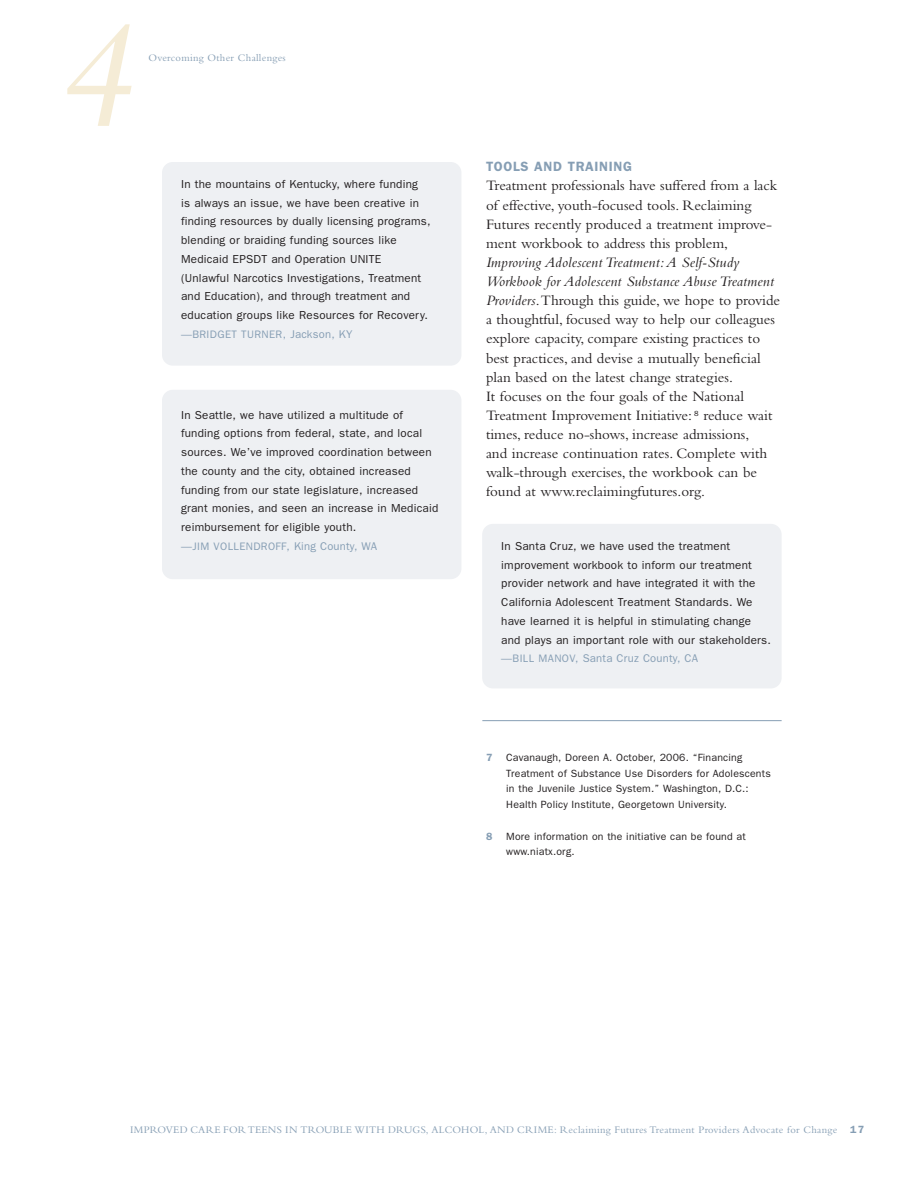
<style>
.page{position:relative;width:918px;height:1188px;background:#fff}
.page>*{position:absolute;margin:0;border:0;box-sizing:border-box;transform-origin:0 0}
.t1{font:italic 156px "Bembo";color:#f5ecd6}
.t2{font:15px/19.2px "Bembo";color:#231f20}
.t3{font:600 13.5px "Franklin Gothic";letter-spacing:.05em;color:#869eb4}
.t4{font:11.7px/18.8px "Franklin Gothic";letter-spacing:.02em;color:#231f20}
.t5{font:11.25px "Franklin Gothic";letter-spacing:.02em;color:#869eb4}
.t6{font:10.8px "Franklin Gothic";letter-spacing:.035em;color:#869eb4}
.t7{font:10.5px/15.8px "Franklin Gothic";letter-spacing:.02em;color:#231f20}
.t8{font:10.5px "Bembo";letter-spacing:.03em;color:#869eb4}
.t9{font:600 10.5px "Franklin Gothic";color:#869eb4}
.s1{font-style:italic}
.s2{font-size:11.25px}
.s3{font-size:10.8px}
.s4{font-family:"Franklin Gothic";font-weight:600}
</style>
<div class="page">
<div style="left:162px;top:162px;width:299px;height:204px;background:#eef0f3;border-radius:11px"></div>
<div style="left:162px;top:390px;width:299px;height:189px;background:#eef0f3;border-radius:11px"></div>
<div style="left:482px;top:524px;width:300px;height:164px;background:#eef0f3;border-radius:11px"></div>
<hr style="left:482px;top:720px;width:300px;height:1px;background:#869eb4">
<h1 class="t1" style="left:52px;top:19px;width:81px">4</h1>
<p class="t8" style="left:148px;top:54px;width:139px">Overcoming Other Challenges</p>
<p class="t3" style="left:486px;top:162px;width:147px">TOOLS AND TRAINING</p>
<p class="t2" style="left:486px;top:177px;width:293px">Treatment professionals have suffered from a lack of effective, youth-focused tools. Reclaiming Futures recently produced a treatment improve&shy;ment workbook to address this problem,</p>
<p class="t2" style="left:486px;top:254px;width:296px"><span class="s1">Improving Adolescent Treatment:A Self-Study Workbook for Adolescent Substance Abuse Treatment Providers</span>.Through this guide, we hope to provide a thoughtful, focused way to help our colleagues explore capacity, compare existing practices to best practices, and devise a mutually beneficial plan based on the latest change strategies.<br>It focuses on the four goals of the National Treatment Improvement Initiative: <sup>8</sup> reduce wait times, reduce no-shows, increase admissions,<br>and increase continuation rates. Complete with walk-through exercises, the workbook can be found at www.reclaimingfutures.org.</p>
<p class="t4" style="left:181px;top:176px;width:251px">In the mountains of Kentucky, where funding<br>is always an issue, we have been creative in finding resources by dually licensing programs, blending or braiding funding sources like Medicaid EPSDT and Operation UNITE (Unlawful Narcotics Investigations, Treatment and Education), and through treatment and education groups like Resources for Recovery.</p>
<p class="t6" style="left:181px;top:330px;width:173px">—BRIDGET TURNER, <span class="s2">Jackson, KY</span></p>
<p class="t4" style="left:181px;top:406px;width:259px">In Seattle, we have utilized a multitude of funding options from federal, state, and local sources. We’ve improved coordination between the county and the city, obtained increased funding from our state legislature, increased grant monies, and seen an increase in Medicaid reimbursement for eligible youth.</p>
<p class="t6" style="left:181px;top:543px;width:197px">—JIM VOLLENDROFF, <span class="s2">King County, WA</span></p>
<p class="t4" style="left:501px;top:537px;width:271px">In Santa Cruz, we have used the treatment improvement workbook to inform our treatment provider network and have integrated it with the California Adolescent Treatment Standards. We have learned it is helpful in stimulating change and plays an important role with our stakeholders.</p>
<p class="t5" style="left:501px;top:655px;width:198px"><span class="s3">—BILL MANOV,</span> Santa Cruz County, CA</p>
<p class="t9" style="left:486px;top:754px;width:8px">7</p>
<p class="t7" style="left:506px;top:750px;width:266px">Cavanaugh, Doreen A. October, 2006. “Financing Treatment of Substance Use Disorders for Adolescents in the Juvenile Justice System.” Washington, D.C.:<br>Health Policy Institute, Georgetown University.</p>
<p class="t9" style="left:486px;top:832px;width:8px">8</p>
<p class="t7" style="left:506px;top:829px;width:241px">More information on the initiative can be found at www.niatx.org.</p>
<p class="t8" style="left:130px;top:1126px;width:735px">IMPROVED CARE FORTEENS IN TROUBLE WITH DRUGS, ALCOHOL, AND CRIME: Reclaiming Futures Treatment Providers Advocate for Change <span class="s4">17</span></p>
</div>
